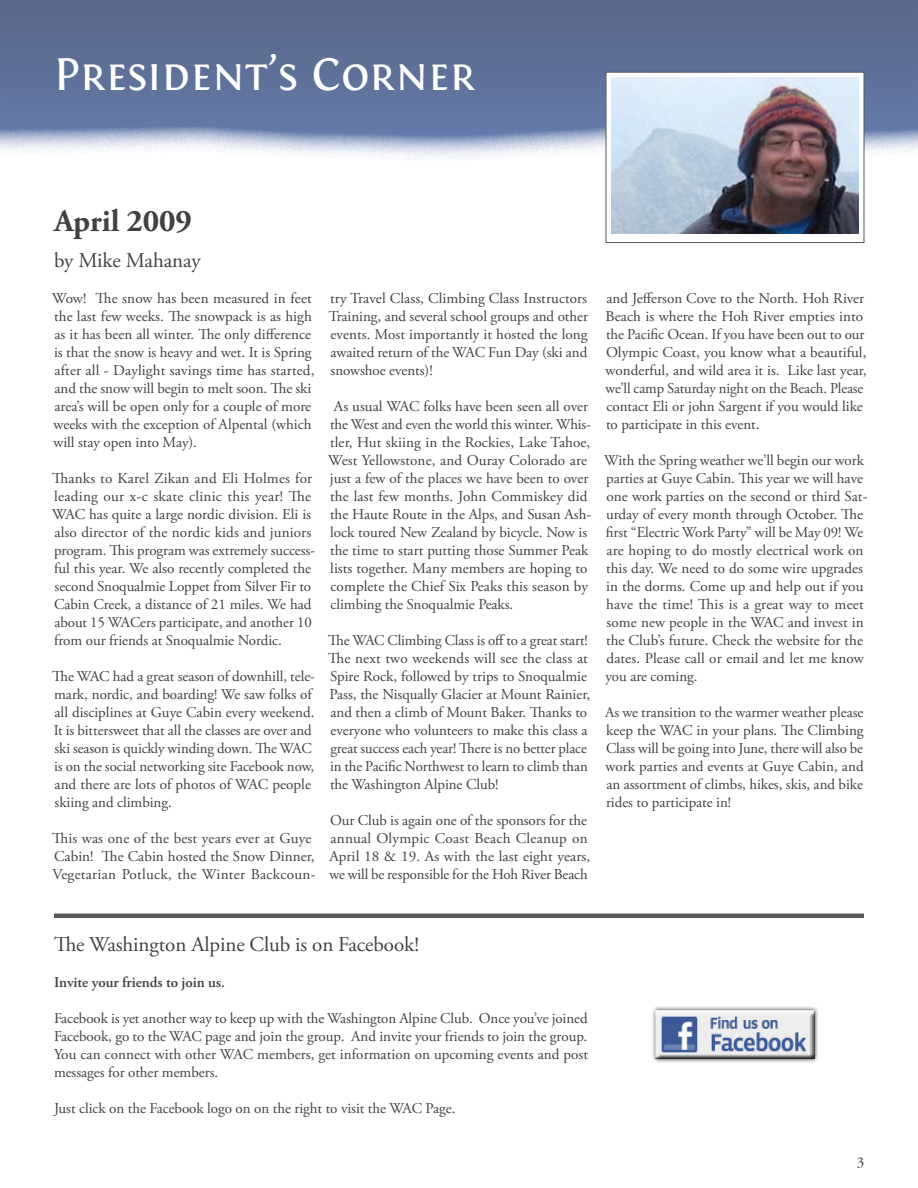
<style>
.page{position:relative;width:918px;height:1188px;background:#fff}
.page>*{position:absolute;margin:0;border:0;box-sizing:border-box;transform-origin:0 0}
.t1{font:48px "Fontin Small Caps";color:#fff}
.t2{font:700 31.5px "Adobe Garamond Pro";color:#414142}
.t3{font:21px "Adobe Garamond Pro";letter-spacing:-.005em;color:#414142}
.t4{font:15px/18px "Adobe Garamond Pro";color:#414142}
.t5{font:600 15px "Adobe Garamond Pro";letter-spacing:-.005em;color:#414142}
</style>
<div class="page">
<svg style="left:0;top:0;width:918px;height:162px"></svg>
<div style="left:606px;top:72px;width:258px;height:171px;background:#fff;border:1px solid #58595b"></div>
<img style="left:612px;top:78px;width:246px;height:156px">
<hr style="left:54px;top:914px;width:810px;height:4px;background:#58595b">
<div style="left:651px;top:1006px;width:168px;height:57px;background:#000;opacity:.75"></div>
<div style="left:656px;top:1009px;width:158px;height:49px;background:#a6a6a6"></div>
<div style="left:656px;top:1010px;width:158px;height:50px;background:#000;opacity:.75"></div>
<h1 class="t1" style="left:54px;top:47px;width:423px">President’s Corner</h1>
<h2 class="t2" style="left:54px;top:203px;width:139px">April 2009</h2>
<h3 class="t3" style="left:54px;top:248px;width:148px">by Mike Mahanay</h3>
<p class="t4" style="left:52px;top:290px;width:264px">Wow! The snow has been measured in feet the last few weeks. The snowpack is as high as it has been all winter. The only difference is that the snow is heavy and wet. It is Spring after all - Daylight savings time has started, and the snow will begin to melt soon. The ski area’s will be open only for a couple of more weeks with the exception of Alpental (which will stay open into May).</p>
<p class="t4" style="left:52px;top:470px;width:264px">Thanks to Karel Zikan and Eli Holmes for leading our x-c skate clinic this year! The WAC has quite a large nordic division. Eli is also director of the nordic kids and juniors program. This program was extremely success&shy;ful this year. We also recently completed the second Snoqualmie Loppet from Silver Fir to Cabin Creek, a distance of 21 miles. We had about 15 WACers participate, and another 10 from our friends at Snoqualmie Nordic.</p>
<p class="t4" style="left:52px;top:668px;width:264px">The WAC had a great season of downhill, tele&shy;mark, nordic, and boarding! We saw folks of all disciplines at Guye Cabin every weekend.<br>It is bittersweet that all the classes are over and ski season is quickly winding down. The WAC is on the social networking site Facebook now, and there are lots of photos of WAC people skiing and climbing.</p>
<p class="t4" style="left:52px;top:830px;width:265px">This was one of the best years ever at Guye<br>Cabin! The Cabin hosted the Snow Dinner,<br>Vegetarian Potluck, the Winter Backcoun-</p>
<p class="t4" style="left:329px;top:290px;width:261px;text-align:justify">try Travel Class, Climbing Class Instructors Training, and several school groups and other events. Most importantly it hosted the long awaited return of the WAC Fun Day (ski and snowshoe events)!</p>
<p class="t4" style="left:328px;top:398px;width:265px;text-indent:6px">As usual WAC folks have been seen all over the West and even the world this winter. Whis&shy;tler, Hut skiing in the Rockies, Lake Tahoe, West Yellowstone, and Ouray Colorado are just a few of the places we have been to over the last few months. John Commiskey did the Haute Route in the Alps, and Susan Ash&shy;lock toured New Zealand by bicycle. Now is the time to start putting those Summer Peak lists together. Many members are hoping to complete the Chief Six Peaks this season by climbing the Snoqualmie Peaks.</p>
<p class="t4" style="left:328px;top:632px;width:263px">The WAC Climbing Class is off to a great start!<br>The next two weekends will see the class at Spire Rock, followed by trips to Snoqualmie Pass, the Nisqually Glacier at Mount Rainier, and then a climb of Mount Baker. Thanks to everyone who volunteers to make this class a great success each year! There is no better place in the Pacific Northwest to learn to climb than the Washington Alpine Club!</p>
<p class="t4" style="left:329px;top:812px;width:262px">Our Club is again one of the sponsors for the annual Olympic Coast Beach Cleanup on April 18 &amp; 19. As with the last eight years, we will be responsible for the Hoh River Beach</p>
<p class="t4" style="left:606px;top:290px;width:263px">and Jefferson Cove to the North. Hoh River Beach is where the Hoh River empties into the Pacific Ocean. If you have been out to our Olympic Coast, you know what a beautiful, wonderful, and wild area it is. Like last year, we’ll camp Saturday night on the Beach. Please contact Eli or john Sargent if you would like to participate in this event.</p>
<p class="t4" style="left:604px;top:452px;width:265px">With the Spring weather we’ll begin our work parties at Guye Cabin. This year we will have one work parties on the second or third Sat&shy;urday of every month through October. The first “Electric Work Party” will be May 09! We are hoping to do mostly electrical work on this day. We need to do some wire upgrades in the dorms. Come up and help out if you have the time! This is a great way to meet some new people in the WAC and invest in the Club’s future. Check the website for the dates. Please call or email and let me know you are coming.</p>
<p class="t4" style="left:605px;top:704px;width:260px;text-align:justify">As we transition to the warmer weather please keep the WAC in your plans. The Climbing Class will be going into June, there will also be work parties and events at Guye Cabin, and an assortment of climbs, hikes, skis, and bike rides to participate in!</p>
<h3 class="t3" style="left:54px;top:932px;width:366px">The Washington Alpine Club is on Facebook!</h3>
<p class="t5" style="left:54px;top:974px;width:172px">Invite your friends to join us.</p>
<p class="t4" style="left:54px;top:1010px;width:536px;text-align:justify">Facebook is yet another way to keep up with the Washington Alpine Club. Once you’ve joined Facebook, go to the WAC page and join the group. And invite your friends to join the group.<br>You can connect with other WAC members, get information on upcoming events and post messages for other members.</p>
<p class="t4" style="left:54px;top:1100px;width:403px">Just click on the Facebook logo on on the right to visit the WAC Page.</p>
<p class="t4" style="left:857px;top:1154px;width:9px">3</p>
</div>
